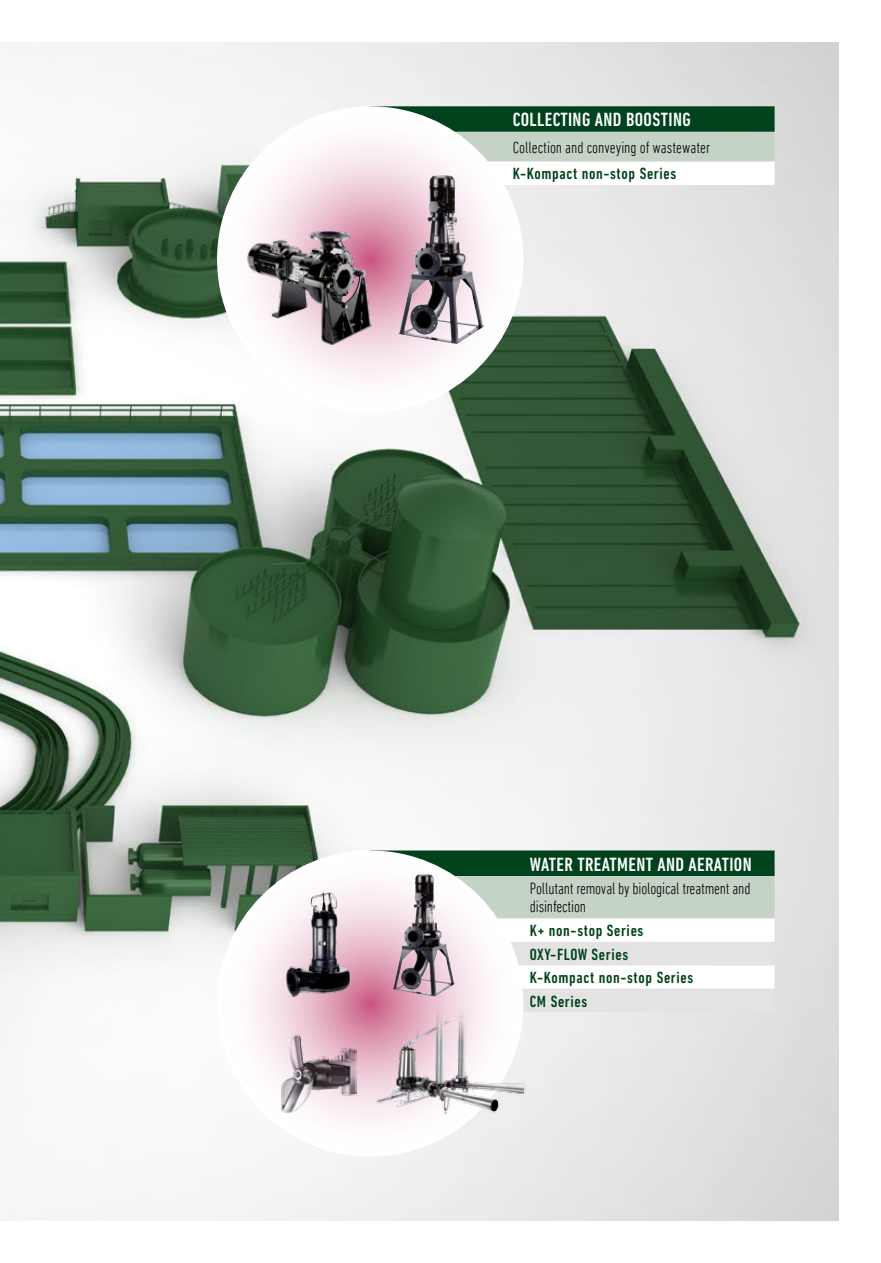
<style>
.page{position:relative;width:881px;height:1263px;background:#fff}
.page>*{position:absolute;margin:0;border:0;box-sizing:border-box;transform-origin:0 0}
.t1{font:500 condensed 19.5px "DIN Next LT Pro";letter-spacing:.02em;color:#fff}
.t2{font:300 condensed 16.5px/18px "DIN Next LT Pro";letter-spacing:-.01em;color:#000}
.t3{font:500 condensed 16.5px/23.4px "DIN Next LT Pro";letter-spacing:.04em;color:#00421b}
</style>
<div class="page">
<img style="left:0;top:43px;width:838px;height:1177px">
<svg style="left:382px;top:106px;width:392px;height:79px"></svg>
<svg style="left:217px;top:106px;width:306px;height:306px"></svg>
<img style="left:247px;top:230px;width:125px;height:115px">
<img style="left:398px;top:175px;width:59px;height:169px">
<svg style="left:382px;top:850px;width:392px;height:162px"></svg>
<svg style="left:217px;top:850px;width:306px;height:307px"></svg>
<img style="left:392px;top:874px;width:43px;height:122px">
<img style="left:286px;top:892px;width:64px;height:105px">
<img style="left:370px;top:1003px;width:164px;height:118px">
<img style="left:273px;top:1029px;width:83px;height:84px">
<p class="t1" style="left:512px;top:109px;width:179px">COLLECTING AND BOOSTING</p>
<p class="t2" style="left:512px;top:138px;width:199px">Collection and conveying of wastewater</p>
<p class="t3" style="left:512px;top:162px;width:165px">K-Kompact non-stop Series</p>
<p class="t1" style="left:529px;top:853px;width:223px">WATER TREATMENT AND AERATION</p>
<p class="t2" style="left:529px;top:880px;width:222px">Pollutant removal by biological treatment and disinfection</p>
<p class="t3" style="left:529px;top:919px;width:165px">K+ non-stop Series<br>OXY-FLOW Series<br>K-Kompact non-stop Series<br>CM Series</p>
</div>
